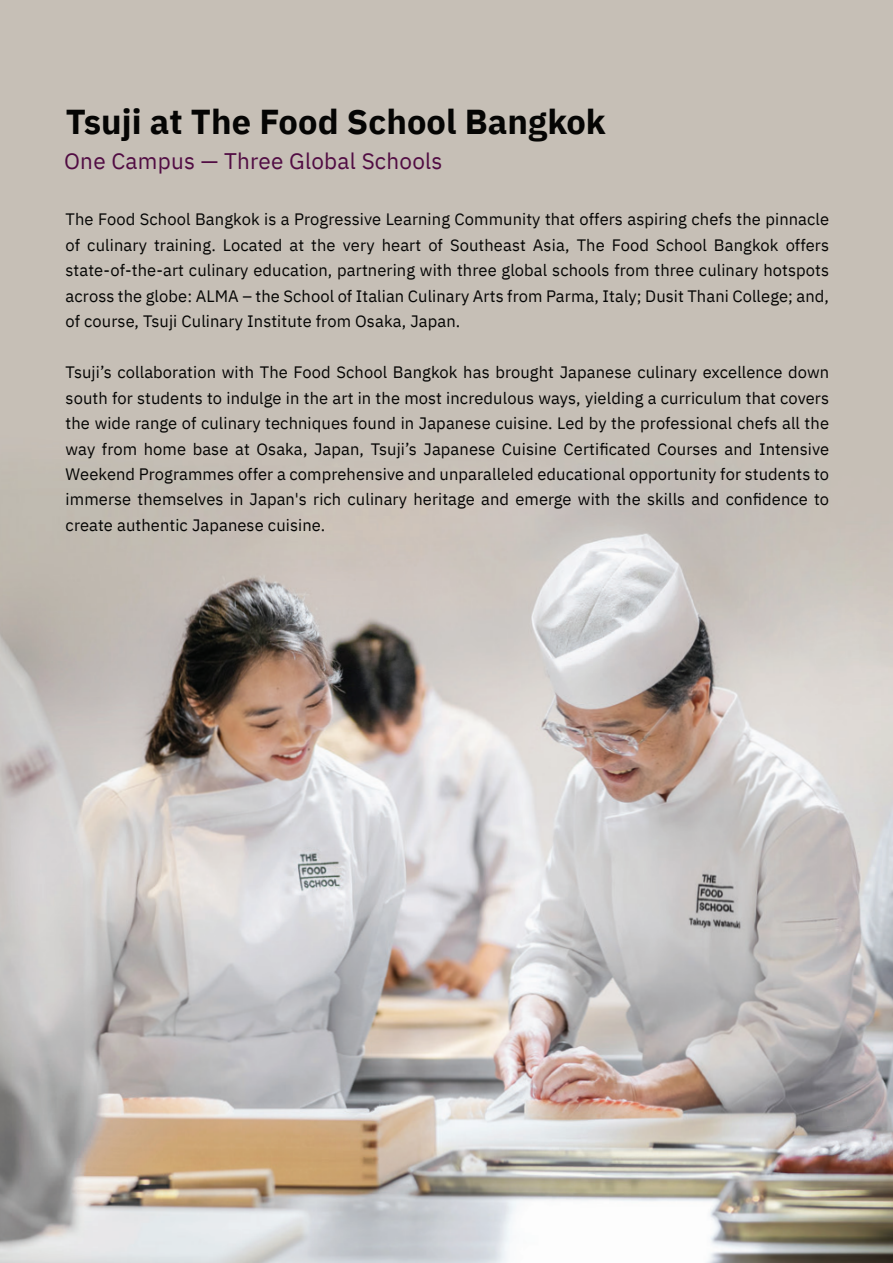
<style>
.page{position:relative;width:893px;height:1263px;background:#fff}
.page>*{position:absolute;margin:0;border:0;box-sizing:border-box;transform-origin:0 0}
.t1{font:700 34.5px "IBM Plex Sans";color:#050504}
.t2{font:22.5px "IBM Plex Sans";letter-spacing:.01em;color:#510c43}
.t3{font:16.5px/25.5px "IBM Plex Sans";letter-spacing:.005em;color:#050504;text-align:justify}
</style>
<div class="page">
<img style="left:0;top:0;width:893px;height:1263px">
<h1 class="t1" style="left:66px;top:95px;width:541px">Tsuji at The Food School Bangkok</h1>
<h2 class="t2" style="left:64px;top:144px;width:380px">One Campus — Three Global Schools</h2>
<p class="t3" style="left:66px;top:205px;width:765px">The Food School Bangkok is a Progressive Learning Community that offers aspiring chefs the pinnacle of culinary training. Located at the very heart of Southeast Asia, The Food School Bangkok offers state-of-the-art culinary education, partnering with three global schools from three culinary hotspots across the globe: ALMA – the School of Italian Culinary Arts from Parma, Italy; Dusit Thani College; and, of course, Tsuji Culinary Institute from Osaka, Japan.</p>
<p class="t3" style="left:66px;top:358px;width:765px">Tsuji’s collaboration with The Food School Bangkok has brought Japanese culinary excellence down south for students to indulge in the art in the most incredulous ways, yielding a curriculum that covers the wide range of culinary techniques found in Japanese cuisine. Led by the professional chefs all the way from home base at Osaka, Japan, Tsuji’s Japanese Cuisine Certificated Courses and Intensive Weekend Programmes offer a comprehensive and unparalleled educational opportunity for students to immerse themselves in Japan's rich culinary heritage and emerge with the skills and confidence to create authentic Japanese cuisine.</p>
</div>
